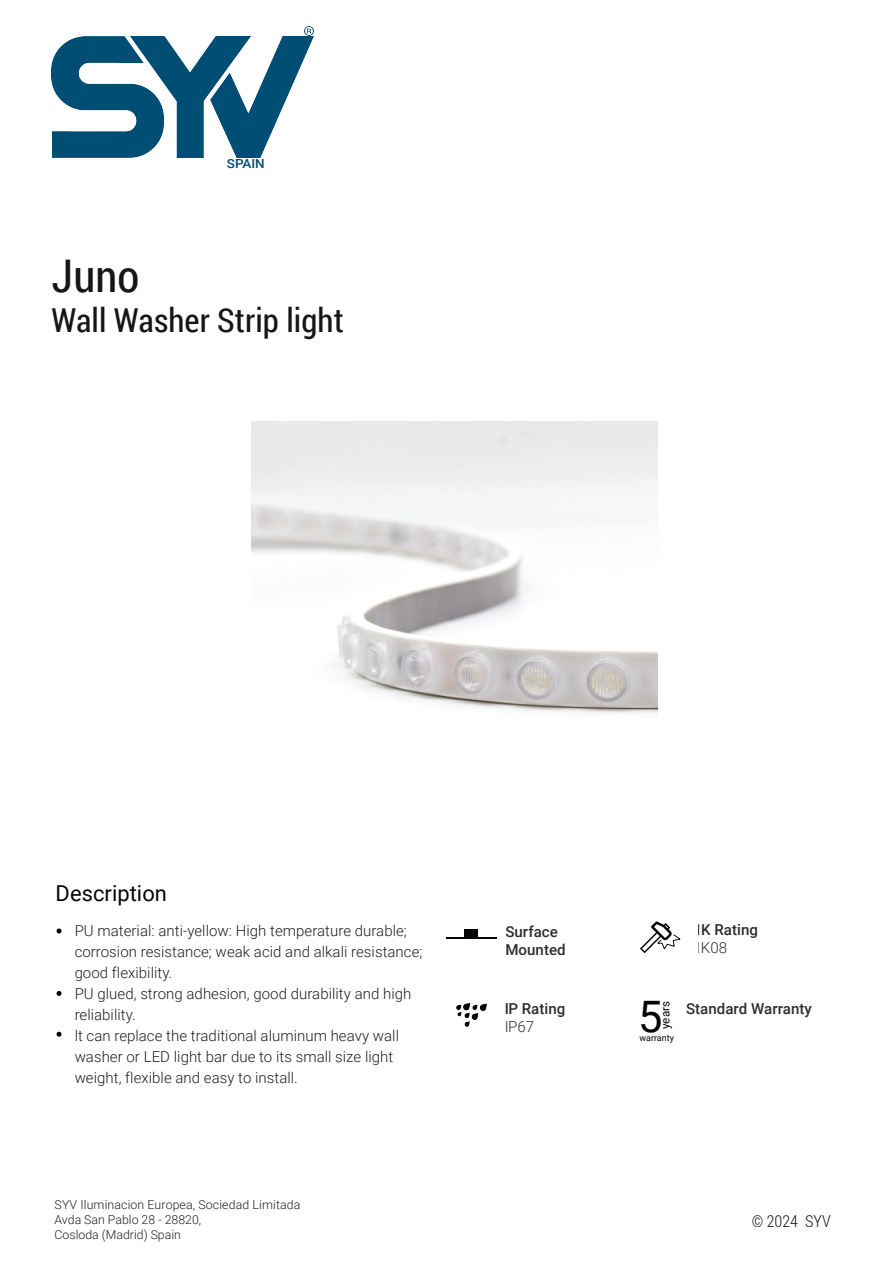
<style>
.page{position:relative;width:893px;height:1263px;background:#fff}
.page>*{position:absolute;margin:0;border:0;box-sizing:border-box;transform-origin:0 0}
.t1{font:45px "Roboto Condensed";color:#171617}
.t2{font:43.35px "Roboto";color:#050504}
.t3{font:33px "Roboto Condensed";letter-spacing:.005em;color:#171617}
.t4{font:21.9px "Roboto";letter-spacing:.005em;color:#050504}
.t5{font:300 16.5px "Roboto Condensed";letter-spacing:.005em;color:#050504}
.t6{font:500 15.15px/18.1px "Roboto";letter-spacing:.005em;color:#171617}
.t7{font:300 15.15px "Roboto";letter-spacing:.005em;color:#171617}
.t8{font:300 15px/21px "Roboto";letter-spacing:.005em;color:#040504}
.t9{font:500 12.6px "Roboto";color:#004e74;scale:1.07 1}
.t10{font:300 12.3px/14.9px "Roboto";color:#050504}
.t11{font:11.7px "Roboto";letter-spacing:.005em;color:#050504}
.t12{font:8.85px "Roboto";letter-spacing:.005em;color:#050504}
</style>
<div class="page">
<svg style="left:57px;top:928px;width:5px;height:5px"></svg>
<svg style="left:57px;top:991px;width:5px;height:5px"></svg>
<svg style="left:57px;top:1032px;width:5px;height:5px"></svg>
<img style="left:456px;top:1003px;width:30px;height:23px">
<hr style="left:446px;top:937px;width:50px;height:2px;background:#050504">
<div style="left:464px;top:929px;width:14px;height:8px;background:#050504"></div>
<img style="left:250px;top:37px;width:63px;height:120px">
<img style="left:163px;top:37px;width:87px;height:120px">
<img style="left:52px;top:37px;width:111px;height:120px">
<svg style="left:305px;top:27px;width:8px;height:8px"></svg>
<svg style="left:640px;top:921px;width:41px;height:32px"></svg>
<img style="left:251px;top:421px;width:406px;height:293px">
<p class="t9" style="left:227px;top:155px;width:37px">SPAIN</p>
<h1 class="t1" style="left:52px;top:245px;width:89px">Juno</h1>
<h3 class="t3" style="left:52px;top:297px;width:294px">Wall Washer Strip light</h3>
<h3 class="t4" style="left:56px;top:878px;width:113px">Description</h3>
<p class="t8" style="left:75px;top:920px;width:349px">PU material: anti-yellow: High temperature durable; corrosion resistance; weak acid and alkali resistance; good flexibility.<br>PU glued, strong adhesion, good durability and high reliability.<br>lt can replace the traditional aluminum heavy wall washer or LED light bar due to its small size light weight, flexible and easy to install.</p>
<p class="t10" style="left:55px;top:1197px;width:247px">SYV Iluminacion Europea, Sociedad Limitada<br>Avda San Pablo 28 - 28820,<br>Cosloda (Madrid) Spain</p>
<p class="t6" style="left:505px;top:922px;width:62px">Surface<br>Mounted</p>
<p class="t6" style="left:697px;top:920px;width:63px">IK Rating</p>
<p class="t7" style="left:697px;top:937px;width:32px">IK08</p>
<h2 class="t2" style="left:638px;top:986px;width:26px">5</h2>
<p class="t11" style="left:657px;top:1029px;width:29px;rotate:-90deg">years</p>
<p class="t12" style="left:639px;top:1032px;width:36px">warranty</p>
<p class="t6" style="left:504px;top:999px;width:63px">IP Rating</p>
<p class="t6" style="left:686px;top:999px;width:127px">Standard Warranty</p>
<p class="t7" style="left:504px;top:1016px;width:32px">IP67</p>
<p class="t5" style="left:752px;top:1209px;width:81px">© 2024 SYV</p>
</div>
